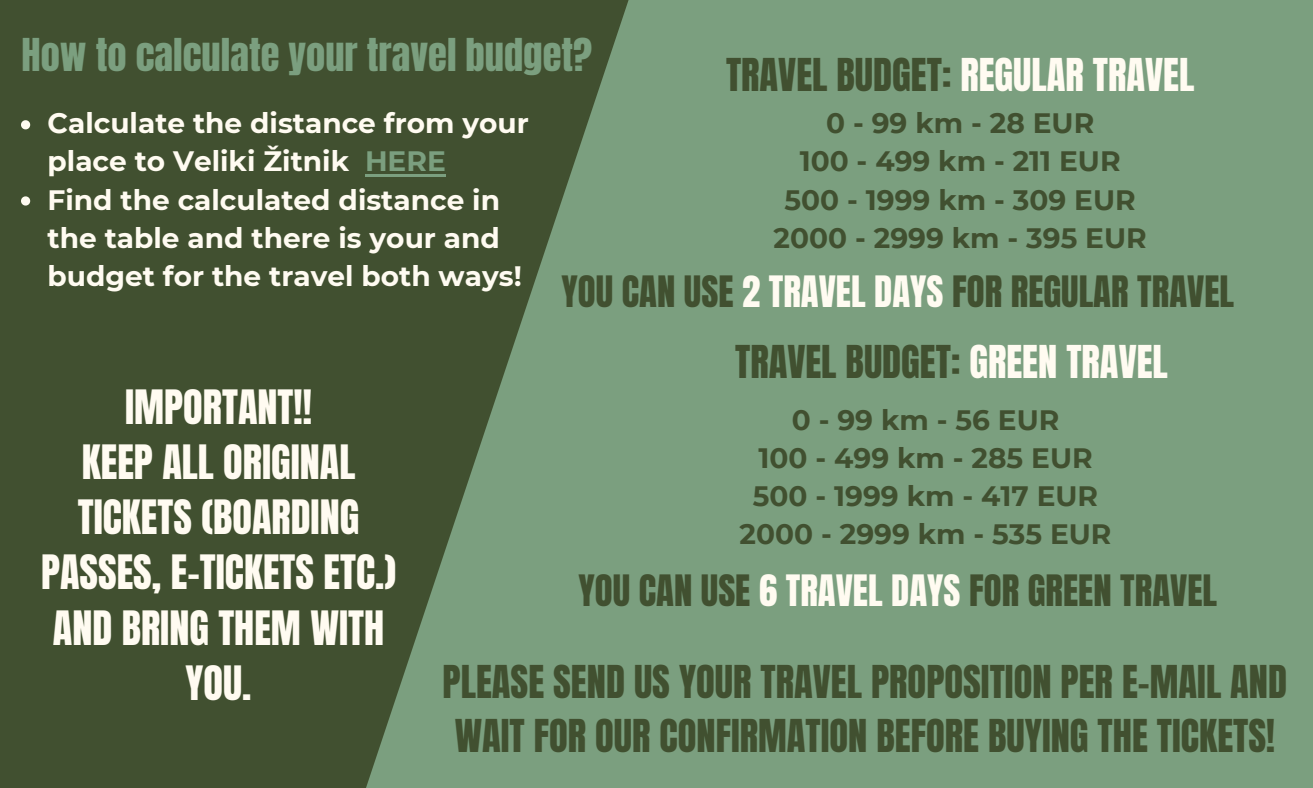
<style>
.page{position:relative;width:1313px;height:788px;background:#fff}
.page>*{position:absolute;margin:0;border:0;box-sizing:border-box;transform-origin:0 0}
.t1{font:40.25px/55.1px "Anton";color:#fffbf1;text-align:center}
.t2{font:38.5px/53.9px "Anton";color:#415030;text-align:center}
.t3{font:38.5px "Anton";color:#7b9f7f}
.t4{font:36.75px "Anton";color:#415030}
.t5{font:700 28px/38.1px "Montserrat";color:#fffbf1}
.t6{font:700 28px/38.1px "Montserrat";color:#415030;text-align:center}
.s1{color:#fffbf1}
.s2{color:#7b9f7f}
</style>
<div class="page">
<div style="left:0;top:0;width:1312px;height:787px;background:#7b9f7f"></div>
<svg style="left:0;top:0;width:629px;height:787px;fill:#415030"></svg>
<svg style="left:21px;top:120px;width:9px;height:9px"></svg>
<hr style="left:365px;top:174px;width:81px;height:3px;background:#7b9f7f">
<svg style="left:21px;top:196px;width:9px;height:9px"></svg>
<h1 class="t3" style="left:22px;top:27px;width:572px">How to calculate your travel budget?</h1>
<h2 class="t2" style="left:726px;top:48px;width:470px">TRAVEL BUDGET: <span class="s1">REGULAR TRAVEL</span></h2>
<p class="t6" style="left:773px;top:104px;width:375px">0-99km-28EUR<br>100 - 499 km - 211 EUR<br>500 - 1999 km - 309 EUR<br>2000 - 2999 km - 395 EUR</p>
<h1 class="t5" style="left:48px;top:104px;width:483px">Calculate the distance from your place to Veliki Žitnik <span class="s2">HERE</span></h1>
<h3 class="t5" style="left:48px;top:180px;width:476px">Find the calculated distance in the table and there is your and budget for the travel both ways!</h3>
<h1 class="t4" style="left:561px;top:265px;width:674px">YOU CAN USE <span class="s1">2 TRAVEL DAYS</span> FOR REGULAR TRAVEL</h1>
<h1 class="t1" style="left:41px;top:380px;width:356px">IMPORTANT!!<br>KEEP ALL ORIGINAL<br>TICKETS (BOARDING<br>PASSES, E-TICKETS ETC.)<br>AND BRING THEM WITH<br>YOU.</h1>
<p class="t2" style="left:735px;top:335px;width:434px">TRAVEL BUDGET: <span class="s1">GREEN TRAVEL</span></p>
<h1 class="t6" style="left:739px;top:400px;width:373px">0-99km-56EUR<br>100 - 499 km - 285 EUR<br>500 - 1999 km - 417 EUR<br>2000 - 2999 km - 535 EUR</h1>
<h3 class="t4" style="left:578px;top:564px;width:640px">YOU CAN USE <span class="s1">6 TRAVEL DAYS</span> FOR GREEN TRAVEL</h3>
<h1 class="t2" style="left:442px;top:655px;width:846px">PLEASE SEND US YOUR TRAVEL PROPOSITION PER E-MAIL AND<br>WAIT FOR OUR CONFIRMATION BEFORE BUYING THE TICKETS!</h1>
</div>
